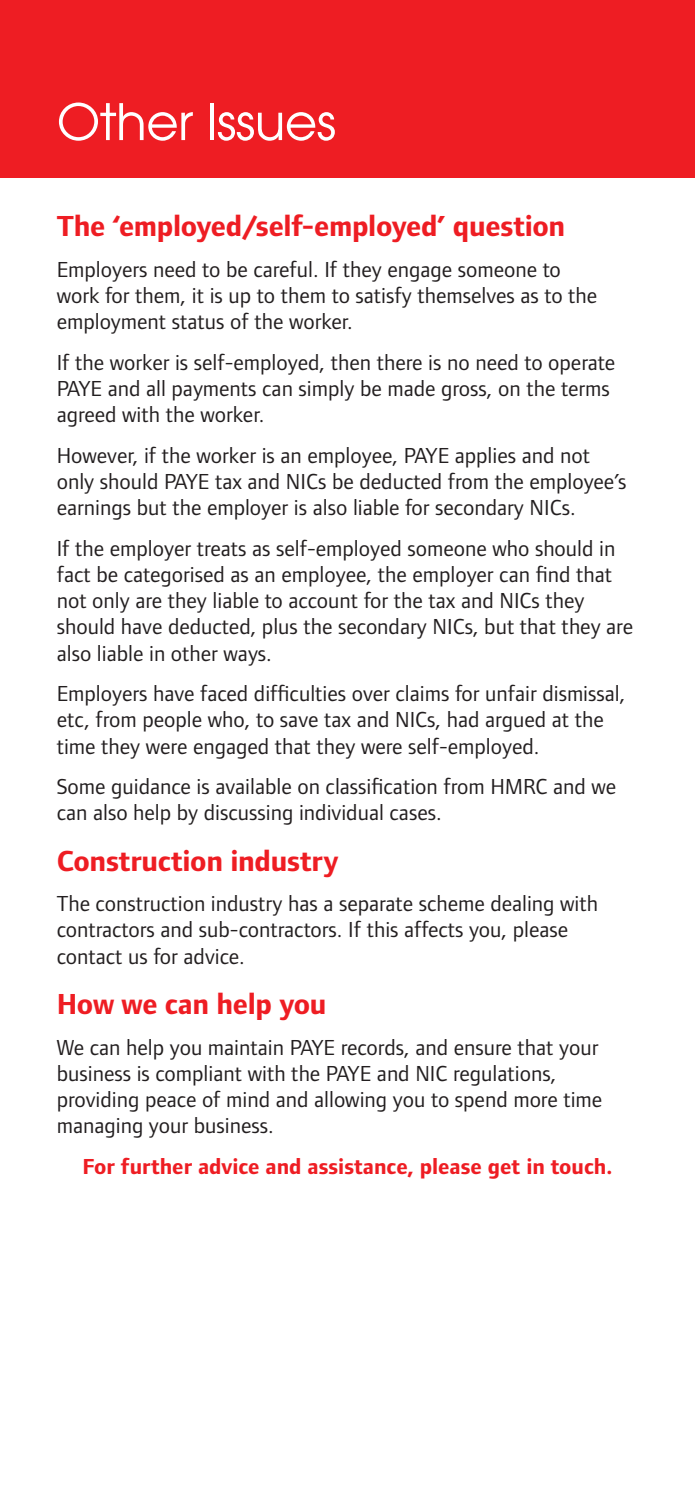
<style>
.page{position:relative;width:695px;height:1489px;background:#fff}
.page>*{position:absolute;margin:0;border:0;box-sizing:border-box;transform-origin:0 0}
.t1{font:50px "Avant Garde";letter-spacing:-.01em;color:#fff}
.t2{font:700 30px "Foundry Form Sans";letter-spacing:-.01em;color:#ee1d23}
.t3{font:22.5px/26.2px "Foundry Form Sans";color:#231f20}
.t4{font:700 22.5px "Foundry Form Sans";color:#ee1d23}
</style>
<div class="page">
<div style="left:0;top:0;width:694px;height:177px;background:#ee1d23"></div>
<hr style="left:694px;top:0;width:1px;height:177px;background:#ee1d23">
<h1 class="t1" style="left:57px;top:91px;width:281px">Other Issues</h1>
<h2 class="t2" style="left:57px;top:209px;width:510px">The ‘employed/self-employed’ question</h2>
<p class="t3" style="left:57px;top:256px;width:542px">Employers need to be careful. If they engage someone to work for them, it is up to them to satisfy themselves as to the employment status of the worker.</p>
<p class="t3" style="left:57px;top:349px;width:560px">If the worker is self-employed, then there is no need to operate<br>PAYE and all payments can simply be made gross, on the terms agreed with the worker.</p>
<p class="t3" style="left:57px;top:442px;width:571px">However, if the worker is an employee, PAYE applies and not only should PAYE tax and NICs be deducted from the employee’s earnings but the employer is also liable for secondary NICs.</p>
<p class="t3" style="left:57px;top:535px;width:577px">If the employer treats as self-employed someone who should in fact be categorised as an employee, the employer can find that not only are they liable to account for the tax and NICs they should have deducted, plus the secondary NICs, but that they are also liable in other ways.</p>
<p class="t3" style="left:57px;top:680px;width:570px">Employers have faced difficulties over claims for unfair dismissal, etc, from people who, to save tax and NICs, had argued at the time they were engaged that they were self-employed.</p>
<p class="t3" style="left:57px;top:773px;width:561px">Some guidance is available on classification from HMRC and we can also help by discussing individual cases.</p>
<h2 class="t2" style="left:57px;top:844px;width:283px">Construction industry</h2>
<p class="t3" style="left:57px;top:890px;width:543px">The construction industry has a separate scheme dealing with contractors and sub-contractors. If this affects you, please contact us for advice.</p>
<h2 class="t2" style="left:57px;top:987px;width:271px">How we can help you</h2>
<p class="t3" style="left:57px;top:1033px;width:547px">We can help you maintain PAYE records, and ensure that your business is compliant with the PAYE and NIC regulations, providing peace of mind and allowing you to spend more time managing your business.</p>
<p class="t4" style="left:82px;top:1153px;width:531px">For further advice and assistance, please get in touch.</p>
</div>
